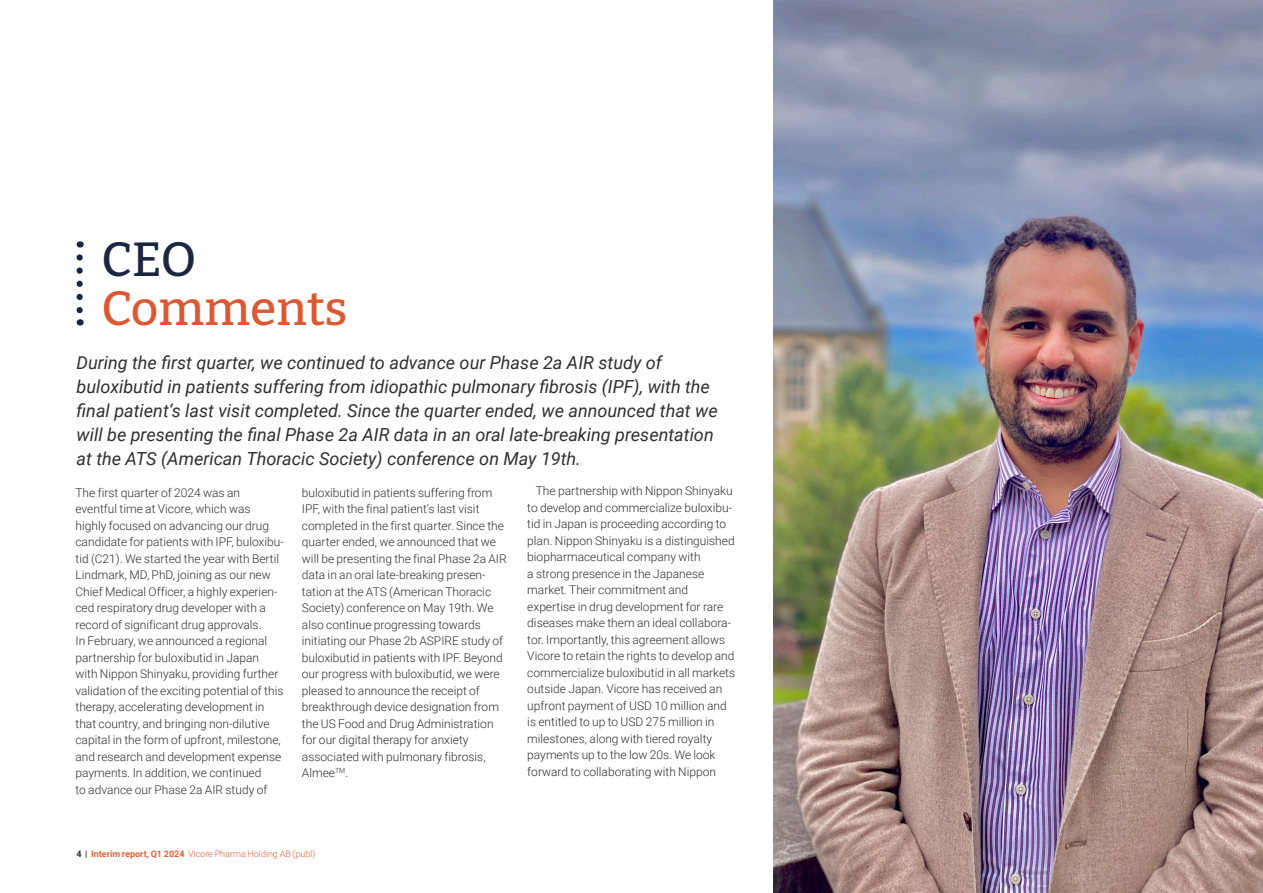
<style>
.page{position:relative;width:1263px;height:893px;background:#fff}
.page>*{position:absolute;margin:0;border:0;box-sizing:border-box;transform-origin:0 0}
.Vicore_-_Rubrik_1{font:500 48px/49.5px "Bitter";color:#dc5833}
.Vicore_-_Ingress{font:italic 18px/24px "Roboto";color:#312f30}
.Vicore_-_brödtext_första_raden{font:300 12px/16.5px "Roboto";color:#312f30}
.Vicore_-_brödtext{font:300 12px/16.5px "Roboto";color:#312f30}
.t1{font:300 9px "Roboto";color:#df613a}
.s1{color:#1b2741}
.s2{font-weight:700;color:#312f30}
.s3{font-weight:700}
</style>
<div class="page">
<svg style="left:77px;top:257px;width:6px;height:68px"></svg>
<img style="left:774px;top:0;width:489px;height:893px">
<p class="Vicore_-_Rubrik_1" style="left:101px;top:233px;width:247px"><span class="s1">CEO<br></span>Comments</p>
<p class="Vicore_-_Ingress" style="left:77px;top:349px;width:643px">During the first quarter, we continued to advance our Phase 2a AIR study of buloxibutid in patients suffering from idiopathic pulmonary fibrosis (IPF), with the final patient‘s last visit completed. Since the quarter ended, we announced that we will be presenting the final Phase 2a AIR data in an oral late-breaking presentation at the ATS (American Thoracic Society) conference on May 19th.</p>
<p class="Vicore_-_brödtext_första_raden" style="left:75px;top:484px;width:210px">The first quarter of 2024 was an eventful time at Vicore, which was highly focused on advancing our drug candidate for patients with IPF, buloxibu&shy;tid (C21). We started the year with Bertil Lindmark, MD, PhD, joining as our new Chief Medical Officer, a highly experien&shy;ced respiratory drug developer with a record of significant drug approvals.<br>In February, we announced a regional partnership for buloxibutid in Japan with Nippon Shinyaku, providing further validation of the exciting potential of this therapy, accelerating development in that country, and bringing non-dilutive capital in the form of upfront, milestone, and research and development expense payments. In addition, we continued<br>to advance our Phase 2a AIR study of</p>
<p class="Vicore_-_brödtext_första_raden" style="left:302px;top:484px;width:206px">buloxibutid in patients suffering from IPF, with the final patient‘s last visit completed in the first quarter. Since the quarter ended, we announced that we will be presenting the final Phase 2a AIR data in an oral late-breaking presen&shy;tation at the ATS (American Thoracic Society) conference on May 19th. We also continue progressing towards initiating our Phase 2b ASPIRE study of buloxibutid in patients with IPF. Beyond our progress with buloxibutid, we were pleased to announce the receipt of breakthrough device designation from the US Food and Drug Administration for our digital therapy for anxiety associated with pulmonary fibrosis, Almee<sup>TM</sup>.</p>
<p class="Vicore_-_brödtext" style="left:527px;top:482px;width:209px;text-indent:9px">The partnership with Nippon Shinyaku to develop and commercialize buloxibu&shy;tid in Japan is proceeding according to plan. Nippon Shinyaku is a distinguished biopharmaceutical company with<br>a strong presence in the Japanese market. Their commitment and expertise in drug development for rare diseases make them an ideal collabora&shy;tor. Importantly, this agreement allows Vicore to retain the rights to develop and commercialize buloxibutid in all markets outside Japan. Vicore has received an upfront payment of USD 10 million and is entitled to up to USD 275 million in milestones, along with tiered royalty payments up to the low 20s. We look forward to collaborating with Nippon</p>
<p class="t1" style="left:77px;top:847px;width:240px"><span class="s2">4 |</span> <span class="s3">Interim report, Q1 2024</span> Vicore Pharma Holding AB (publ)</p>
</div>
